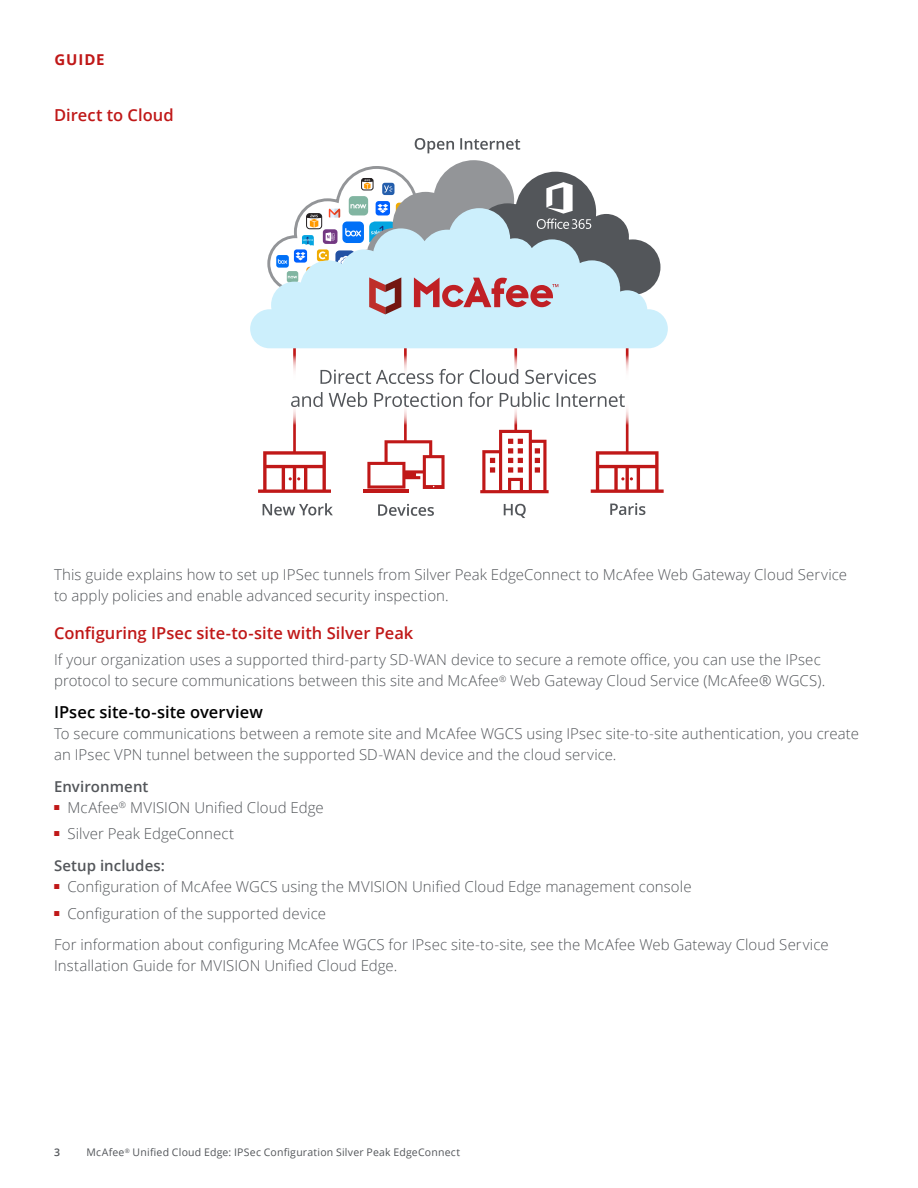
<style>
.page{position:relative;width:918px;height:1188px;background:#fff}
.page>*{position:absolute;margin:0;border:0;box-sizing:border-box;transform-origin:0 0}
.t1{font:600 16.5px "Open Sans";color:#c01818}
.Subhead1{font:600 16.5px "Open Sans";color:#000}
.Body__Text{font:300 15px/21px "Open Sans";letter-spacing:.005em;color:#53565a}
.Subhead2{font:600 15px "Open Sans";letter-spacing:.005em;color:#53565a}
.t2{font:700 15px "Open Sans";letter-spacing:.055em;color:#c01818}
.t3{font:10.5px "Open Sans";letter-spacing:.02em;color:#53565a}
.t4{font:600 10.5px "Open Sans";color:#53565a}
</style>
<div class="page">
<hr style="left:626px;top:346px;width:3px;height:108px;background:#c01818">
<svg style="left:415px;top:138px;width:105px;height:15px"></svg>
<svg style="left:378px;top:504px;width:56px;height:12px"></svg>
<svg style="left:263px;top:503px;width:70px;height:12px"></svg>
<svg style="left:504px;top:504px;width:22px;height:14px"></svg>
<svg style="left:610px;top:503px;width:35px;height:12px"></svg>
<hr style="left:293px;top:344px;width:3px;height:109px;background:#c01818">
<hr style="left:404px;top:342px;width:3px;height:117px;background:#c01818">
<hr style="left:514px;top:337px;width:3px;height:95px;background:#c01818">
<div style="left:250px;top:309px;width:418px;height:39px;background:#cceffc"></div>
<svg style="left:266px;top:160px;width:396px;height:154px"></svg>
<div style="left:260px;top:389px;width:397px;height:35px;background:#fff"></div>
<div style="left:260px;top:355px;width:397px;height:35px;background:#fff"></div>
<svg style="left:291px;top:392px;width:334px;height:15px"></svg>
<svg style="left:321px;top:369px;width:275px;height:15px"></svg>
<svg style="left:258px;top:451px;width:73px;height:42px"></svg>
<svg style="left:591px;top:451px;width:73px;height:42px"></svg>
<svg style="left:480px;top:430px;width:69px;height:63px"></svg>
<hr style="left:364px;top:490px;width:45px;height:3px;background:#c01818">
<svg style="left:367px;top:440px;width:78px;height:49px"></svg>
<p class="t2" style="left:55px;top:49px;width:52px">GUIDE</p>
<p class="t1" style="left:54px;top:103px;width:121px">Direct to Cloud</p>
<p class="Body__Text" style="left:54px;top:563px;width:795px">This guide explains how to set up IPSec tunnels from Silver Peak EdgeConnect to McAfee Web Gateway Cloud Service to apply policies and enable advanced security inspection.</p>
<p class="t1" style="left:54px;top:622px;width:361px">Configuring IPsec site-to-site with Silver Peak</p>
<p class="Body__Text" style="left:54px;top:649px;width:773px">If your organization uses a supported third-party SD-WAN device to secure a remote office, you can use the IPsec protocol to secure communications between this site and McAfee<sup>®</sup> Web Gateway Cloud Service (McAfee® WGCS).</p>
<p class="Subhead1" style="left:54px;top:701px;width:210px">IPsec site-to-site overview</p>
<p class="Body__Text" style="left:54px;top:723px;width:807px">To secure communications between a remote site and McAfee WGCS using IPsec site-to-site authentication, you create an IPsec VPN tunnel between the supported SD-WAN device and the cloud service.</p>
<p class="Subhead2" style="left:54px;top:776px;width:96px">Environment</p>
<p class="Body__Text" style="left:54px;top:797px;width:271px"><sup>■</sup> McAfee<sup>®</sup> MVISION Unified Cloud Edge</p>
<p class="Body__Text" style="left:54px;top:823px;width:182px"><sup>■</sup> Silver Peak EdgeConnect</p>
<p class="Subhead2" style="left:54px;top:856px;width:113px">Setup includes:</p>
<p class="Body__Text" style="left:54px;top:876px;width:639px"><sup>■</sup> Configuration of McAfee WGCS using the MVISION Unified Cloud Edge management console</p>
<p class="Body__Text" style="left:54px;top:902px;width:274px"><sup>■</sup> Configuration of the supported device</p>
<p class="Body__Text" style="left:54px;top:934px;width:776px">For information about configuring McAfee WGCS for IPsec site-to-site, see the McAfee Web Gateway Cloud Service<br>Installation Guide for MVISION Unified Cloud Edge.</p>
<p class="t4" style="left:54px;top:1145px;width:7px">3</p>
<p class="t3" style="left:86px;top:1145px;width:375px">McAfee<sup>®</sup> Unified Cloud Edge: IPSec Configuration Silver Peak EdgeConnect</p>
</div>
